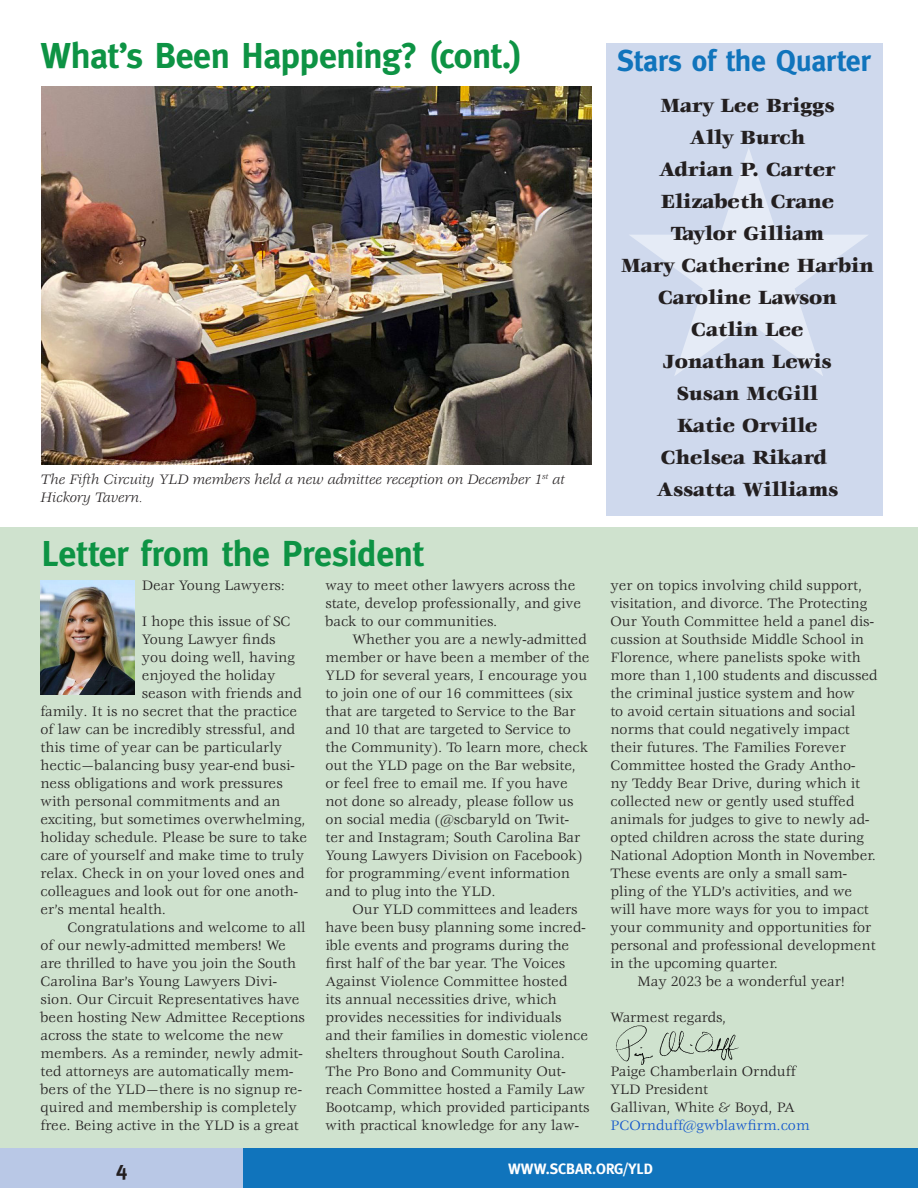
<style>
.page{position:relative;width:918px;height:1188px;background:#fff}
.page>*{position:absolute;margin:0;border:0;box-sizing:border-box;transform-origin:0 0}
.t1{font:700 36px "Meta";letter-spacing:-.015em;color:#0d9344}
.t2{font:700 30px "Meta";letter-spacing:-.01em;color:#1074bc}
.t3{font:900 21px "Veljovic";color:#231f20}
.t4{font:700 21px "Meta";color:#231f20}
.t5{font:15px/18px "Veljovic";color:#231f20}
.t6{font:italic 15px/18px "Veljovic";color:#231f20}
.t7{font:15px "Veljovic";color:#15c}
.t8{font:700 15px "Meta";color:#fff}
</style>
<div class="page">
<div style="left:606px;top:43px;width:277px;height:473px;background:#cfd9ed"></div>
<div style="left:0;top:528px;width:917px;height:620px;background:#cfe2ce"></div>
<img style="left:40px;top:580px;width:95px;height:115px">
<div style="left:0;top:1148px;width:243px;height:40px;background:#b9c8e6"></div>
<div style="left:243px;top:1148px;width:675px;height:40px;background:#1074bc"></div>
<img style="left:615px;top:1025px;width:124px;height:40px">
<img style="left:42px;top:87px;width:550px;height:378px">
<p class="t1" style="left:40px;top:35px;width:483px">What’s Been Happening? (cont.)</p>
<p class="t6" style="left:40px;top:471px;width:526px">The Fifth Circuity YLD members held a new admittee reception on December 1<sup>st</sup> at<br>Hickory Tavern.</p>
<p class="t1" style="left:42px;top:533px;width:384px">Letter from the President</p>
<p class="t5" style="left:142px;top:577px;width:145px">Dear Young Lawyers:</p>
<p class="t5" style="left:142px;top:613px;width:150px">I hope this issue of SC</p>
<p class="t5" style="left:142px;top:631px;width:135px">Young Lawyer finds</p>
<p class="t5" style="left:142px;top:649px;width:155px">you doing well, having</p>
<p class="t5" style="left:142px;top:667px;width:135px">enjoyed the holiday</p>
<p class="t5" style="left:142px;top:685px;width:162px">season with friends and</p>
<p class="t5" style="left:40px;top:703px;width:258px">family. It is no secret that the practice</p>
<p class="t5" style="left:40px;top:721px;width:256px">of law can be incredibly stressful, and</p>
<p class="t5" style="left:40px;top:739px;width:243px">this time of year can be particularly</p>
<p class="t5" style="left:40px;top:757px;width:256px">hectic—balancing busy year-end busi-</p>
<p class="t5" style="left:40px;top:775px;width:244px">ness obligations and work pressures</p>
<p class="t5" style="left:40px;top:793px;width:241px">with personal commitments and an</p>
<p class="t5" style="left:40px;top:811px;width:267px">exciting, but sometimes overwhelming,</p>
<p class="t5" style="left:40px;top:829px;width:268px">holiday schedule. Please be sure to take</p>
<p class="t5" style="left:40px;top:847px;width:265px">care of yourself and make time to truly</p>
<p class="t5" style="left:40px;top:865px;width:265px">relax. Check in on your loved ones and</p>
<p class="t5" style="left:40px;top:883px;width:259px">colleagues and look out for one anoth-</p>
<p class="t5" style="left:40px;top:901px;width:127px">er’s mental health.</p>
<p class="t5" style="left:40px;top:919px;width:267px;text-indent:27px">Congratulations and welcome to all of our newly-admitted members! We are thrilled to have you join the South Carolina Bar’s Young Lawyers Divi&shy;sion. Our Circuit Representatives have been hosting New Admittee Receptions across the state to welcome the new members. As a reminder, newly admit&shy;ted attorneys are automatically mem&shy;bers of the YLD—there is no signup re&shy;quired and membership is completely free. Being active in the YLD is a great</p>
<p class="t5" style="left:326px;top:577px;width:257px">way to meet other lawyers across the state, develop professionally, and give back to our communities.</p>
<p class="t5" style="left:326px;top:631px;width:266px;text-indent:27px">Whether you are a newly-admitted member or have been a member of the YLD for several years, I encourage you to join one of our 16 committees (six that are targeted to Service to the Bar and 10 that are targeted to Service to the Community). To learn more, check out the YLD page on the Bar website, or feel free to email me. If you have not done so already, please follow us on social media (@scbaryld on Twit&shy;ter and Instagram; South Carolina Bar Young Lawyers Division on Facebook) for programming/event information and to plug into the YLD.</p>
<p class="t5" style="left:326px;top:901px;width:266px;text-indent:27px">Our YLD committees and leaders have been busy planning some incred&shy;ible events and programs during the first half of the bar year. The Voices Against Violence Committee hosted<br>its annual necessities drive, which provides necessities for individuals and their families in domestic violence shelters throughout South Carolina.<br>The Pro Bono and Community Out&shy;reach Committee hosted a Family Law Bootcamp, which provided participants with practical knowledge for any law-</p>
<p class="t2" style="left:617px;top:43px;width:255px">Stars of the Quarter</p>
<p class="t3" style="left:653px;top:94px;width:183px">◦Mary Lee Briggs</p>
<p class="t3" style="left:683px;top:126px;width:124px">◦Ally Burch</p>
<p class="t3" style="left:652px;top:158px;width:185px">◦Adrian P. Carter</p>
<p class="t3" style="left:654px;top:190px;width:182px">◦Elizabeth Crane</p>
<p class="t3" style="left:664px;top:222px;width:162px">◦Taylor Gilliam</p>
<p class="t3" style="left:614px;top:254px;width:261px">◦Mary Catherine Harbin</p>
<p class="t3" style="left:651px;top:286px;width:187px">◦Caroline Lawson</p>
<p class="t3" style="left:684px;top:318px;width:121px">◦Catlin Lee</p>
<p class="t3" style="left:656px;top:349px;width:177px">◦Jonathan Lewis</p>
<p class="t3" style="left:670px;top:381px;width:150px">◦Susan McGill</p>
<p class="t3" style="left:670px;top:413px;width:149px">◦Katie Orville</p>
<p class="t3" style="left:661px;top:445px;width:168px">Chelsea Rikard</p>
<p class="t3" style="left:650px;top:477px;width:190px">◦Assatta Williams</p>
<p class="t5" style="left:610px;top:577px;width:269px">yer on topics involving child support, visitation, and divorce. The Protecting Our Youth Committee held a panel dis&shy;cussion at Southside Middle School in Florence, where panelists spoke with more than 1,100 students and discussed the criminal justice system and how<br>to avoid certain situations and social norms that could negatively impact their futures. The Families Forever Committee hosted the Grady Antho-<br>ny Teddy Bear Drive, during which it collected new or gently used stuffed animals for judges to give to newly ad&shy;opted children across the state during National Adoption Month in November.<br>These events are only a small sam&shy;pling of the YLD’s activities, and we will have more ways for you to impact your community and opportunities for personal and professional development in the upcoming quarter.</p>
<p class="t5" style="left:638px;top:973px;width:209px">May 2023 be a wonderful year!</p>
<p class="t5" style="left:610px;top:1009px;width:117px">Warmest regards,</p>
<p class="t5" style="left:610px;top:1063px;width:187px">Paige Chamberlain Ornduff</p>
<p class="t5" style="left:610px;top:1081px;width:99px">YLD President</p>
<p class="t5" style="left:610px;top:1099px;width:186px">Gallivan, White &amp; Boyd, PA</p>
<p class="t7" style="left:610px;top:1117px;width:201px">PCOrnduff@gwblawfirm.com</p>
<p class="t4" style="left:116px;top:1157px;width:13px">4</p>
<p class="t8" style="left:508px;top:1160px;width:146px">WWW.SCBAR.ORG/YLD</p>
</div>
